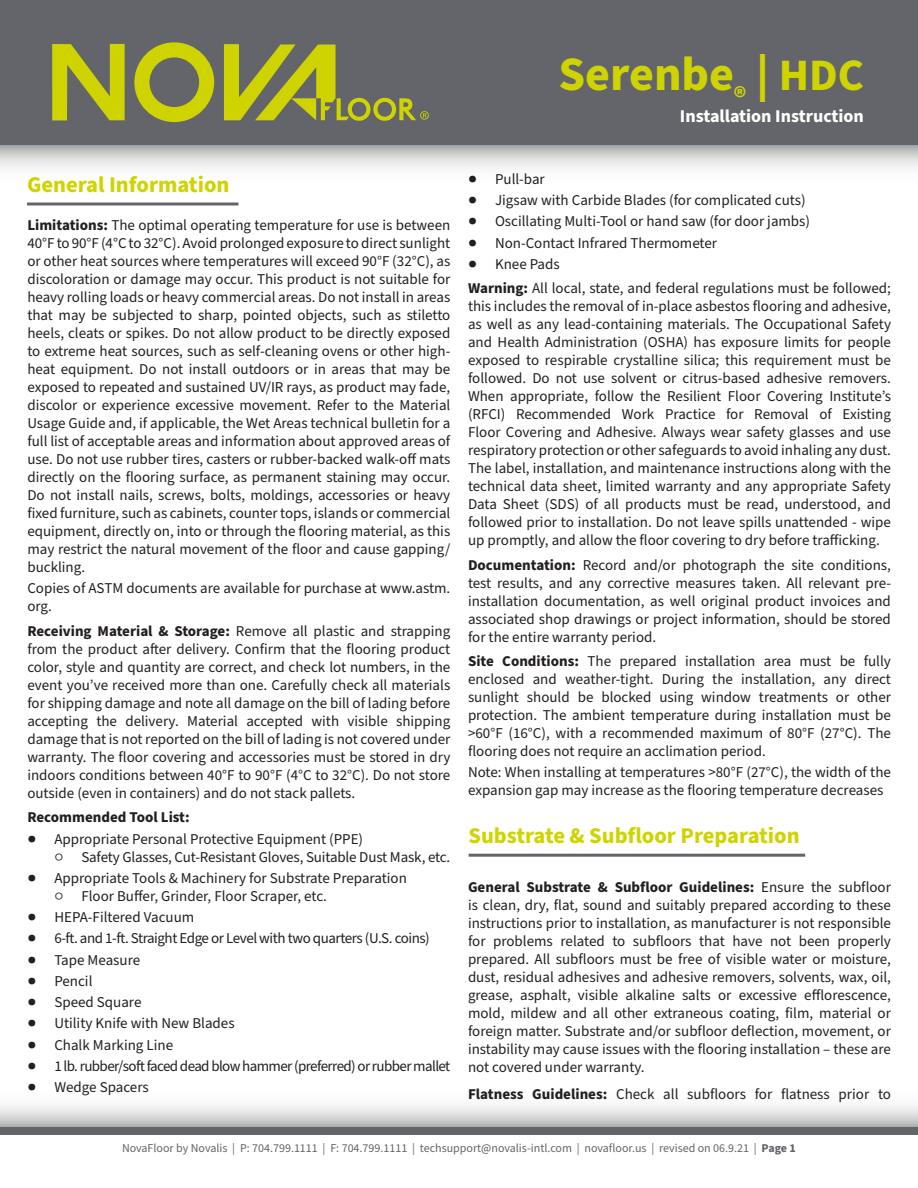
<style>
.page{position:relative;width:918px;height:1188px;background:#fff}
.page>*{position:absolute;margin:0;border:0;box-sizing:border-box;transform-origin:0 0}
.t1{font:700 48px "Source Sans Pro";color:#cfd400}
.t2{font:700 22.5px "Source Sans Pro";color:#cfd400}
.t3{font:700 18px "Source Sans Pro";color:#fff}
.t4{font:15px/18px "Source Sans Pro";color:#231f20;text-align:justify}
.t5{font:15px "Source Sans Pro";letter-spacing:-.04em;color:#231f20}
.t6{font:15px "Source Sans Pro";letter-spacing:-.03em;color:#231f20}
.t7{font:700 15px "Source Sans Pro";color:#231f20}
.t8{font:12px "Source Sans Pro";color:#63656a}
.s1{font-size:45px}
.s2{font-weight:700}
</style>
<div class="page">
<div style="left:0;top:0;width:918px;height:146px;background:#63656a"></div>
<div style="left:0;top:1127px;width:918px;height:8px;background:#63656a"></div>
<svg style="left:52px;top:42px;width:377px;height:80px"></svg>
<svg style="left:0;top:145px;width:918px;height:61px"></svg>
<svg style="left:0;top:1105px;width:918px;height:22px;background:#d6d7d7"></svg>
<svg style="left:27px;top:202px;width:211px;height:4px"></svg>
<hr style="left:469px;top:854px;width:336px;height:3px;background:#62656a">
<h1 class="t1" style="left:558px;top:41px;width:307px">Serenbe<sub>®</sub> | <span class="s1">HDC</span></h1>
<p class="t3" style="left:680px;top:103px;width:186px">Installation Instruction</p>
<p class="t2" style="left:27px;top:169px;width:204px">General Information</p>
<p class="t4" style="left:27px;top:217px;width:425px"><span class="s2">Limitations:</span> The optimal operating temperature for use is between 40°F to 90°F (4°C to 32°C). Avoid prolonged exposure to direct sunlight or other heat sources where temperatures will exceed 90°F (32°C), as discoloration or damage may occur. This product is not suitable for heavy rolling loads or heavy commercial areas. Do not install in areas that may be subjected to sharp, pointed objects, such as stiletto heels, cleats or spikes. Do not allow product to be directly exposed to extreme heat sources, such as self-cleaning ovens or other high&shy;heat equipment. Do not install outdoors or in areas that may be exposed to repeated and sustained UV/IR rays, as product may fade, discolor or experience excessive movement. Refer to the Material Usage Guide and, if applicable, the Wet Areas technical bulletin for a full list of acceptable areas and information about approved areas of use. Do not use rubber tires, casters or rubber-backed walk-off mats directly on the flooring surface, as permanent staining may occur.<br>Do not install nails, screws, bolts, moldings, accessories or heavy fixed furniture, such as cabinets, counter tops, islands or commercial equipment, directly on, into or through the flooring material, as this may restrict the natural movement of the floor and cause gapping/ buckling.</p>
<p class="t4" style="left:27px;top:580px;width:425px">Copies of ASTM documents are available for purchase at www.astm. org.</p>
<p class="t4" style="left:27px;top:622px;width:425px"><span class="s2">Receiving Material &amp; Storage:</span> Remove all plastic and strapping from the product after delivery. Confirm that the flooring product color, style and quantity are correct, and check lot numbers, in the event you’ve received more than one. Carefully check all materials for shipping damage and note all damage on the bill of lading before accepting the delivery. Material accepted with visible shipping damage that is not reported on the bill of lading is not covered under warranty. The floor covering and accessories must be stored in dry indoors conditions between 40°F to 90°F (4°C to 32°C). Do not store outside (even in containers) and do not stack pallets.</p>
<p class="t7" style="left:27px;top:807px;width:164px">Recommended Tool List:</p>
<p class="t4" style="left:27px;top:830px;width:337px">● Appropriate Personal Protective Equipment (PPE)</p>
<p class="t4" style="left:54px;top:848px;width:397px">○ Safety Glasses, Cut-Resistant Gloves, Suitable Dust Mask, etc.</p>
<p class="t4" style="left:27px;top:869px;width:381px">● Appropriate Tools &amp; Machinery for Substrate Preparation</p>
<p class="t4" style="left:54px;top:887px;width:274px">○ Floor Buffer, Grinder, Floor Scraper, etc.</p>
<p class="t4" style="left:27px;top:909px;width:168px">● HEPA-Filtered Vacuum</p>
<p class="t6" style="left:27px;top:928px;width:404px">● 6-ft. and 1-ft. Straight Edge or Level with two quarters (U.S. coins)</p>
<p class="t4" style="left:27px;top:951px;width:114px">● Tape Measure</p>
<p class="t4" style="left:27px;top:972px;width:67px">● Pencil</p>
<p class="t4" style="left:27px;top:994px;width:116px">● Speed Square</p>
<p class="t4" style="left:27px;top:1015px;width:209px">● Utility Knife with New Blades</p>
<p class="t4" style="left:27px;top:1036px;width:147px">● Chalk Marking Line</p>
<p class="t5" style="left:27px;top:1056px;width:424px">● 1 lb. rubber/soft faced dead blow hammer (preferred) or rubber mallet</p>
<p class="t4" style="left:27px;top:1078px;width:123px">● Wedge Spacers</p>
<p class="t4" style="left:468px;top:170px;width:78px">● Pull-bar</p>
<p class="t4" style="left:468px;top:192px;width:339px">● Jigsaw with Carbide Blades (for complicated cuts)</p>
<p class="t4" style="left:468px;top:213px;width:344px">● Oscillating Multi-Tool or hand saw (for door jambs)</p>
<p class="t4" style="left:468px;top:234px;width:251px">● Non-Contact Infrared Thermometer</p>
<p class="t4" style="left:468px;top:255px;width:93px">● Knee Pads</p>
<p class="t4" style="left:468px;top:280px;width:425px"><span class="s2">Warning:</span> All local, state, and federal regulations must be followed; this includes the removal of in-place asbestos flooring and adhesive, as well as any lead-containing materials. The Occupational Safety and Health Administration (OSHA) has exposure limits for people exposed to respirable crystalline silica; this requirement must be followed. Do not use solvent or citrus-based adhesive removers.<br>When appropriate, follow the Resilient Floor Covering Institute’s (RFCI) Recommended Work Practice for Removal of Existing Floor Covering and Adhesive. Always wear safety glasses and use respiratory protection or other safeguards to avoid inhaling any dust.<br>The label, installation, and maintenance instructions along with the technical data sheet, limited warranty and any appropriate Safety Data Sheet (SDS) of all products must be read, understood, and followed prior to installation. Do not leave spills unattended - wipe up promptly, and allow the floor covering to dry before trafficking.</p>
<p class="t4" style="left:468px;top:556px;width:425px"><span class="s2">Documentation:</span> Record and/or photograph the site conditions, test results, and any corrective measures taken. All relevant pre&shy;installation documentation, as well original product invoices and associated shop drawings or project information, should be stored for the entire warranty period.</p>
<p class="t4" style="left:468px;top:653px;width:425px"><span class="s2">Site Conditions:</span> The prepared installation area must be fully enclosed and weather-tight. During the installation, any direct sunlight should be blocked using window treatments or other protection. The ambient temperature during installation must be &gt;60°F (16°C), with a recommended maximum of 80°F (27°C). The flooring does not require an acclimation period.</p>
<p class="t4" style="left:468px;top:764px;width:424px">Note: When installing at temperatures &gt;80°F (27°C), the width of the expansion gap may increase as the flooring temperature decreases</p>
<p class="t2" style="left:469px;top:820px;width:333px">Substrate &amp; Subfloor Preparation</p>
<p class="t4" style="left:468px;top:878px;width:425px"><span class="s2">General Substrate &amp; Subfloor Guidelines:</span> Ensure the subfloor is clean, dry, flat, sound and suitably prepared according to these instructions prior to installation, as manufacturer is not responsible for problems related to subfloors that have not been properly prepared. All subfloors must be free of visible water or moisture, dust, residual adhesives and adhesive removers, solvents, wax, oil, grease, asphalt, visible alkaline salts or excessive efflorescence, mold, mildew and all other extraneous coating, film, material or foreign matter. Substrate and/or subfloor deflection, movement, or instability may cause issues with the flooring installation – these are not covered under warranty.</p>
<p class="t4" style="left:468px;top:1085px;width:425px"><span class="s2">Flatness Guidelines:</span> Check all subfloors for flatness prior to</p>
<p class="t8" style="left:122px;top:1140px;width:675px">NovaFloor by Novalis | P: 704.799.1111 | F: 704.799.1111 | techsupport@novalis-intl.com | novafloor.us | revised on 06.9.21 | <span class="s2">Page 1</span></p>
</div>
